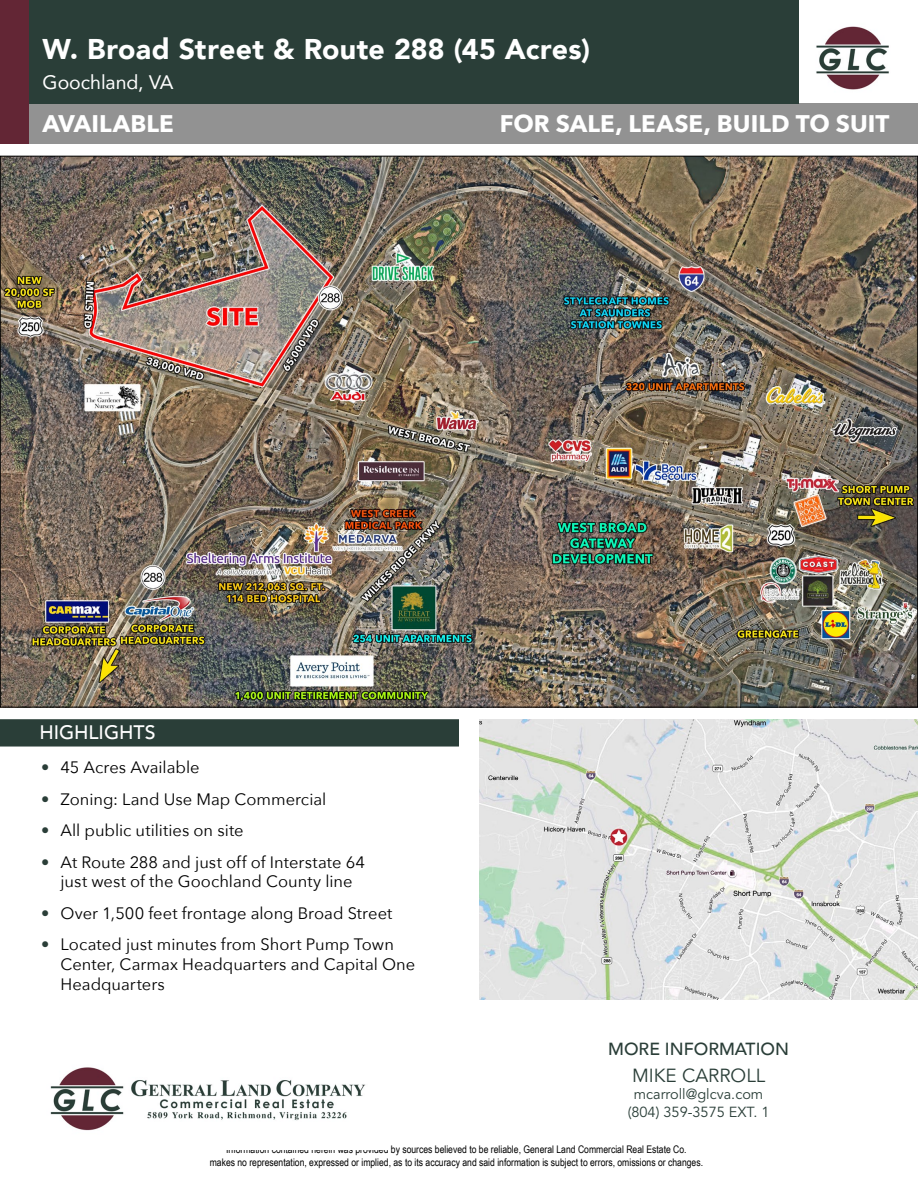
<style>
.page{position:relative;width:918px;height:1188px;background:#fff}
.page>*{position:absolute;margin:0;border:0;box-sizing:border-box;transform-origin:0 0}
.t1{font:900 28.5px "Avenir";letter-spacing:.01em;color:#fff}
.t2{font:700 24px "Avenir Next";color:#fff}
.t3{font:19.5px "Avenir";color:#fff}
.t4{font:500 19.5px "Avenir";letter-spacing:-.005em;color:#fff}
.t5{font:18.9px "Avenir";color:#2a3e38}
.t6{font:500 17.55px "Avenir";color:#2a3e38}
.t7{font:16.5px/19.8px "Avenir Next";color:#000;text-align:center}
.t8{font:14.55px/17.4px "Avenir";color:#2a3e38;text-align:center}
.t9{font:10.5px/12.6px "Arial Narrow";color:#000;text-align:center}
.s1{color:#2a3e38}
</style>
<div class="page">
<div style="left:27px;top:103px;width:891px;height:40px;background:#929292"></div>
<div style="left:27px;top:0;width:771px;height:103px;background:#2a3e38"></div>
<div style="left:0;top:0;width:28px;height:143px;background:#632635"></div>
<img style="left:816px;top:26px;width:73px;height:64px">
<img style="left:2px;top:158px;width:914px;height:547px">
<svg style="left:0;top:719px;width:459px;height:28px;background:#2f423c"></svg>
<img style="left:479px;top:719px;width:439px;height:280px">
<img style="left:50px;top:1067px;width:315px;height:64px">
<h1 class="t1" style="left:43px;top:24px;width:549px">W. Broad Street &amp; Route 288 (45 Acres)</h1>
<p class="t3" style="left:43px;top:66px;width:133px">Goochland, VA</p>
<h2 class="t2" style="left:43px;top:102px;width:133px">AVAILABLE</h2>
<h2 class="t2" style="left:500px;top:102px;width:391px">FOR SALE, LEASE, BUILD TO SUIT</h2>
<p class="t4" style="left:39px;top:715px;width:118px">HIGHLIGHTS</p>
<p class="t7" style="left:41px;top:757px;width:160px"><span class="s1">•</span> 45 Acres Available</p>
<p class="t7" style="left:41px;top:788px;width:287px"><span class="s1">•</span> Zoning: Land Use Map Commercial</p>
<p class="t7" style="left:41px;top:820px;width:204px"><span class="s1">•</span> All public utilities on site</p>
<p class="t7" style="left:41px;top:851px;width:326px"><span class="s1">•</span> At Route 288 and just off of Interstate 64 just west of the Goochland County line</p>
<p class="t7" style="left:41px;top:902px;width:353px"><span class="s1">•</span> Over 1,500 feet frontage along Broad Street</p>
<p class="t7" style="left:61px;top:934px;width:356px;text-align:left;text-indent:-20px"><span class="s1">•</span> Located just minutes from Short Pump Town<br>Center, Carmax Headquarters and Capital One<br>Headquarters</p>
<p class="t6" style="left:608px;top:1034px;width:182px">MORE INFORMATION</p>
<p class="t5" style="left:632px;top:1064px;width:135px">MIKE CARROLL</p>
<p class="t8" style="left:628px;top:1086px;width:143px">mcarroll@glcva.com (804) 359-3575 EXT. 1</p>
<p class="t9" style="left:210px;top:1143px;width:495px">Information contained herein was provided by sources believed to be reliable, General Land Commercial Real Estate Co.<br>makes no representation, expressed or implied, as to its accuracy and said information is subject to errors, omissions or changes.</p>
</div>
